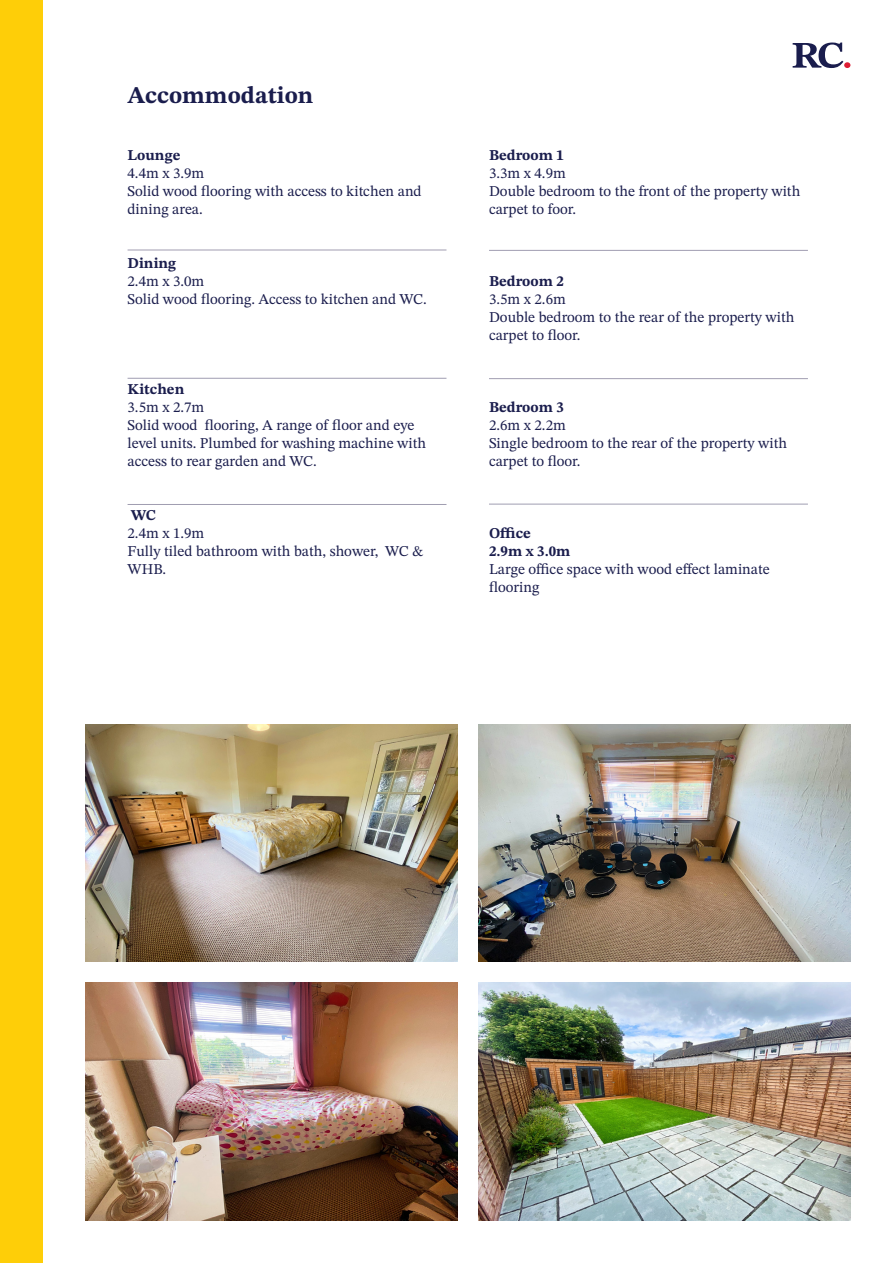
<style>
.page{position:relative;width:893px;height:1263px;background:#fff}
.page>*{position:absolute;margin:0;border:0;box-sizing:border-box;transform-origin:0 0}
.t1{font:700 24px "STIX Two Text";color:#1a1d4d}
.t2{font:15px/18px "STIX Two Text";color:#1a1d4d}
.t3{font:700 15px "STIX Two Text";color:#1a1d4d}
</style>
<div class="page">
<hr style="left:128px;top:250px;width:318px;height:1px;background:#a09db1">
<hr style="left:489px;top:250px;width:319px;height:1px;background:#a09db1">
<hr style="left:489px;top:378px;width:319px;height:1px;background:#a09db1">
<hr style="left:128px;top:378px;width:318px;height:1px;background:#a09db1">
<hr style="left:128px;top:504px;width:318px;height:1px;background:#a09db1">
<hr style="left:489px;top:504px;width:319px;height:1px;background:#a09db1">
<svg style="left:793px;top:43px;width:57px;height:25px"></svg>
<div style="left:0;top:0;width:43px;height:1263px;background:#fece08"></div>
<img style="left:85px;top:724px;width:372px;height:237px">
<img style="left:478px;top:983px;width:372px;height:237px">
<img style="left:478px;top:724px;width:372px;height:237px">
<img style="left:85px;top:983px;width:372px;height:237px">
<p class="t1" style="left:128px;top:78px;width:187px">Accommodation</p>
<p class="t3" style="left:128px;top:145px;width:54px">Lounge</p>
<p class="t2" style="left:128px;top:164px;width:78px">4.4m x 3.9m</p>
<p class="t2" style="left:128px;top:182px;width:296px">Solid wood flooring with access to kitchen and dining area.</p>
<p class="t3" style="left:128px;top:253px;width:50px">Dining</p>
<p class="t2" style="left:128px;top:272px;width:78px">2.4m x 3.0m</p>
<p class="t2" style="left:128px;top:290px;width:301px">Solid wood flooring. Access to kitchen and WC.</p>
<p class="t3" style="left:128px;top:379px;width:58px">Kitchen</p>
<p class="t2" style="left:128px;top:398px;width:78px">3.5m x 2.7m</p>
<p class="t2" style="left:128px;top:416px;width:300px">Solid wood flooring, A range of floor and eye level units. Plumbed for washing machine with access to rear garden and WC.</p>
<p class="t3" style="left:131px;top:505px;width:27px">WC</p>
<p class="t2" style="left:128px;top:524px;width:78px">2.4m x 1.9m</p>
<p class="t2" style="left:128px;top:542px;width:297px">Fully tiled bathroom with bath, shower, WC &amp;<br>WHB.</p>
<p class="t3" style="left:489px;top:145px;width:76px">Bedroom 1</p>
<p class="t2" style="left:489px;top:164px;width:78px">3.3m x 4.9m</p>
<p class="t2" style="left:489px;top:182px;width:313px">Double bedroom to the front of the property with carpet to foor.</p>
<p class="t3" style="left:489px;top:271px;width:76px">Bedroom 2</p>
<p class="t2" style="left:489px;top:290px;width:78px">3.5m x 2.6m</p>
<p class="t2" style="left:489px;top:308px;width:307px">Double bedroom to the rear of the property with carpet to floor.</p>
<p class="t3" style="left:489px;top:397px;width:76px">Bedroom 3</p>
<p class="t2" style="left:489px;top:416px;width:78px">2.6m x 2.2m</p>
<p class="t2" style="left:489px;top:434px;width:300px">Single bedroom to the rear of the property with carpet to floor.</p>
<p class="t3" style="left:489px;top:523px;width:43px">Office</p>
<p class="t3" style="left:489px;top:541px;width:83px">2.9m x 3.0m</p>
<p class="t2" style="left:489px;top:560px;width:282px">Large office space with wood effect laminate flooring</p>
</div>
